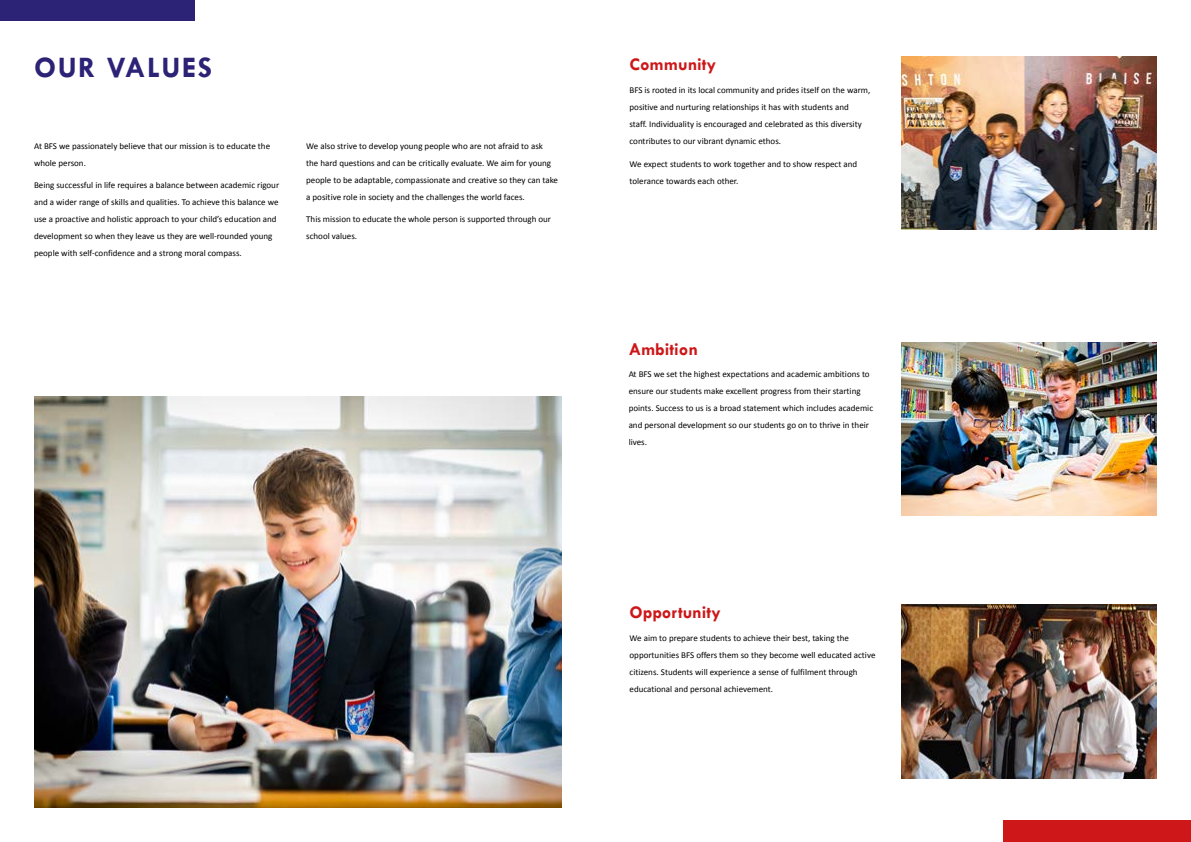
<style>
.page{position:relative;width:1191px;height:842px;background:#fff}
.page>*{position:absolute;margin:0;border:0;box-sizing:border-box;transform-origin:0 0}
.t1{font:700 30px "Tw Cen";letter-spacing:.05em;color:#2c2276}
.t2{font:700 18px "Tw Cen";color:#cd1719}
.t3{font:9px/17px "Calibri";color:#000}
</style>
<div class="page">
<div style="left:1003px;top:820px;width:188px;height:22px;background:#cd1719"></div>
<div style="left:0;top:0;width:194px;height:21px;background:#2c2276"></div>
<img style="left:34px;top:397px;width:527px;height:411px">
<img style="left:901px;top:342px;width:256px;height:173px">
<img style="left:901px;top:605px;width:256px;height:173px">
<img style="left:901px;top:57px;width:256px;height:173px">
<h1 class="t1" style="left:34px;top:50px;width:180px">OUR VALUES</h1>
<p class="t3" style="left:34px;top:137px;width:238px">At BFS we passionately believe that our mission is to educate the whole person.</p>
<p class="t3" style="left:34px;top:177px;width:247px">Being successful in life requires a balance between academic rigour and a wider range of skills and qualities. To achieve this balance we use a proactive and holistic approach to your child’s education and development so when they leave us they are well-rounded young people with self-confidence and a strong moral compass.</p>
<p class="t3" style="left:306px;top:137px;width:253px">We also strive to develop young people who are not afraid to ask<br>the hard questions and can be critically evaluate. We aim for young people to be adaptable, compassionate and creative so they can take a positive role in society and the challenges the world faces.</p>
<p class="t3" style="left:306px;top:211px;width:246px">This mission to educate the whole person is supported through our school values.</p>
<h2 class="t2" style="left:629px;top:54px;width:88px">Community</h2>
<p class="t3" style="left:629px;top:81px;width:242px">BFS is rooted in its local community and prides itself on the warm, positive and nurturing relationships it has with students and<br>staff. Individuality is encouraged and celebrated as this diversity contributes to our vibrant dynamic ethos.</p>
<p class="t3" style="left:629px;top:155px;width:229px">We expect students to work together and to show respect and tolerance towards each other.</p>
<h2 class="t2" style="left:628px;top:338px;width:71px">Ambition</h2>
<p class="t3" style="left:628px;top:366px;width:246px">At BFS we set the highest expectations and academic ambitions to ensure our students make excellent progress from their starting points. Success to us is a broad statement which includes academic and personal development so our students go on to thrive in their lives.</p>
<h2 class="t2" style="left:629px;top:602px;width:93px">Opportunity</h2>
<p class="t3" style="left:629px;top:630px;width:247px">We aim to prepare students to achieve their best, taking the opportunities BFS offers them so they become well educated active citizens. Students will experience a sense of fulfilment through educational and personal achievement.</p>
</div>
